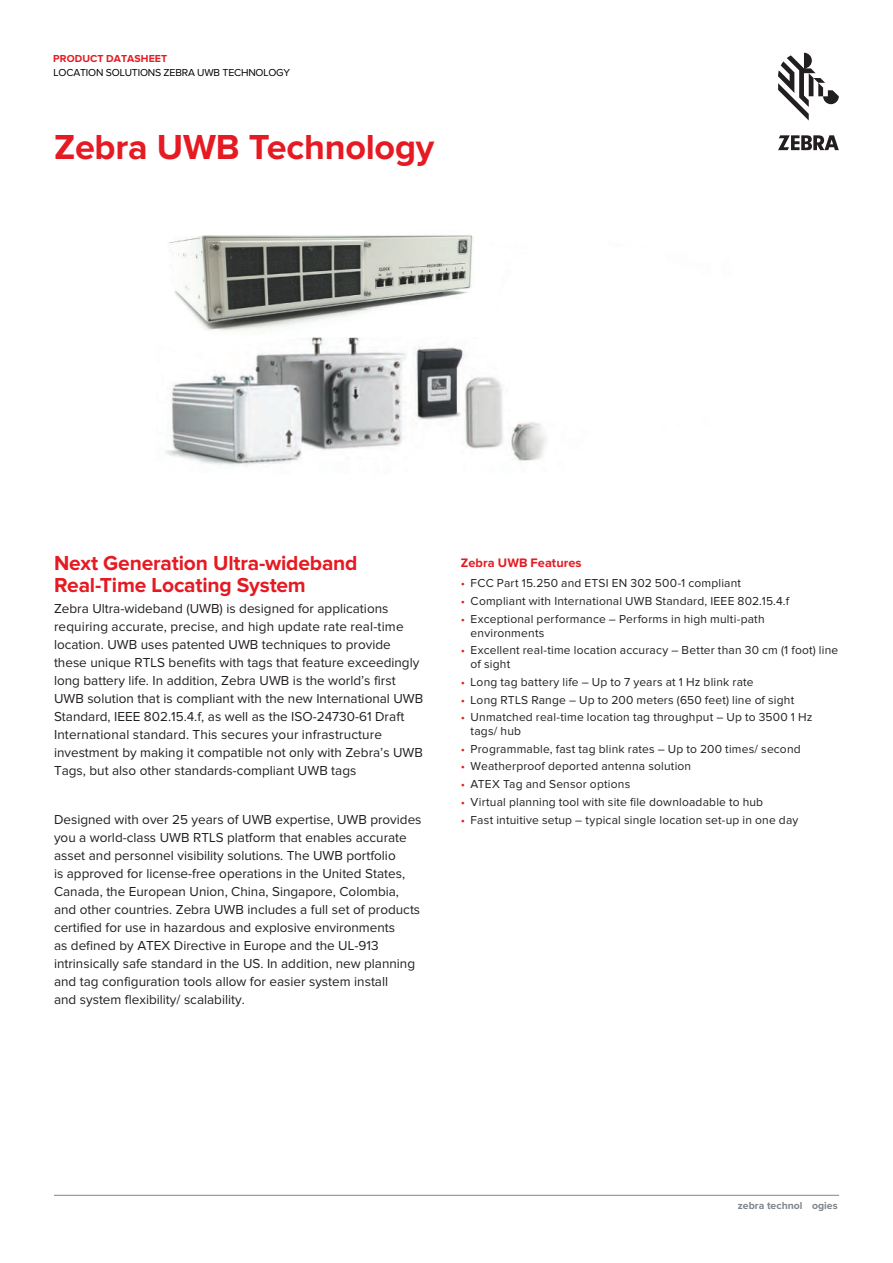
<style>
.page{position:relative;width:893px;height:1263px;background:#fff}
.page>*{position:absolute;margin:0;border:0;box-sizing:border-box;transform-origin:0 0}
.t1{font:700 36px "Proxima Nova";letter-spacing:-.01em;color:#e51a22}
.t2{font:700 21px/22.5px "Proxima Nova";letter-spacing:-.01em;color:#e51a22}
.t3{font:13.5px/18px "Proxima Nova";color:#231f20}
.t4{font:700 12.75px "Proxima Nova";letter-spacing:.005em;color:#e51a22}
.t5{font:12px/13.5px "Proxima Nova";letter-spacing:.015em;color:#231f20}
.t6{font:10.5px "Proxima Nova";letter-spacing:-.015em;color:#000}
.t7{font:700 10.5px "Proxima Nova";color:#7f868d}
.t8{font:700 10.5px "Proxima Nova";letter-spacing:.01em;color:#e51a22}
.s1{color:#e51a22}
</style>
<div class="page">
<img style="left:165px;top:355px;width:381px;height:112px">
<svg style="left:495px;top:355px;width:51px;height:80px"></svg>
<svg style="left:257px;top:337px;width:207px;height:18px"></svg>
<img style="left:169px;top:235px;width:304px;height:96px">
<svg style="left:778px;top:53px;width:61px;height:68px"></svg>
<svg style="left:778px;top:135px;width:61px;height:15px"></svg>
<hr style="left:54px;top:1195px;width:785px;height:1px;background:#7f868d">
<p class="t8" style="left:53px;top:54px;width:115px">PRODUCT DATASHEET</p>
<p class="t6" style="left:54px;top:67px;width:238px">LOCATION SOLUTIONS ZEBRA UWB TECHNOLOGY</p>
<h1 class="t1" style="left:54px;top:131px;width:382px">Zebra UWB Technology</h1>
<h2 class="t2" style="left:54px;top:552px;width:305px">Next Generation Ultra-wideband<br>Real-Time Locating System</h2>
<p class="t3" style="left:54px;top:600px;width:371px">Zebra Ultra-wideband (UWB) is designed for applications requiring accurate, precise, and high update rate real-time location. UWB uses patented UWB techniques to provide these unique RTLS benefits with tags that feature exceedingly long battery life. In addition, Zebra UWB is the world’s first UWB solution that is compliant with the new International UWB Standard, IEEE 802.15.4.f, as well as the ISO-24730-61 Draft International standard. This secures your infrastructure investment by making it compatible not only with Zebra’s UWB Tags, but also other standards-compliant UWB tags</p>
<p class="t3" style="left:54px;top:811px;width:369px">Designed with over 25 years of UWB expertise, UWB provides you a world-class UWB RTLS platform that enables accurate asset and personnel visibility solutions. The UWB portfolio<br>is approved for license-free operations in the United States, Canada, the European Union, China, Singapore, Colombia, and other countries. Zebra UWB includes a full set of products certified for use in hazardous and explosive environments<br>as defined by ATEX Directive in Europe and the UL-913 intrinsically safe standard in the US. In addition, new planning and tag configuration tools allow for easier system install<br>and system flexibility/ scalability.</p>
<p class="t4" style="left:461px;top:557px;width:122px">Zebra UWB Features</p>
<p class="t5" style="left:461px;top:577px;width:282px"><span class="s1">•</span> FCC Part 15.250 and ETSI EN 302 500-1 compliant</p>
<p class="t5" style="left:461px;top:595px;width:330px"><span class="s1">•</span> Compliant with International UWB Standard, IEEE 802.15.4.f</p>
<p class="t5" style="left:461px;top:613px;width:305px"><span class="s1">•</span> Exceptional performance – Performs in high multi-path</p>
<p class="t5" style="left:471px;top:644px;width:369px;text-indent:-10px"><span class="s1">•</span> Excellent real-time location accuracy – Better than 30 cm (1 foot) line of sight</p>
<p class="t5" style="left:461px;top:676px;width:294px"><span class="s1">•</span> Long tag battery life – Up to 7 years at 1 Hz blink rate</p>
<p class="t5" style="left:461px;top:693px;width:335px"><span class="s1">•</span> Long RTLS Range – Up to 200 meters (650 feet) line of sight</p>
<p class="t5" style="left:471px;top:711px;width:343px;text-indent:-10px"><span class="s1">•</span> Unmatched real-time location tag throughput – Up to 3500 1 Hz tags/ hub</p>
<p class="t5" style="left:461px;top:743px;width:341px"><span class="s1">•</span> Programmable, fast tag blink rates – Up to 200 times/ second</p>
<p class="t5" style="left:461px;top:760px;width:232px"><span class="s1">•</span> Weatherproof deported antenna solution</p>
<p class="t5" style="left:461px;top:778px;width:171px"><span class="s1">•</span> ATEX Tag and Sensor options</p>
<p class="t5" style="left:461px;top:796px;width:304px"><span class="s1">•</span> Virtual planning tool with site file downloadable to hub</p>
<p class="t5" style="left:461px;top:814px;width:339px"><span class="s1">•</span> Fast intuitive setup – typical single location set-up in one day</p>
<p class="t5" style="left:471px;top:626px;width:75px">environments</p>
<p class="t7" style="left:738px;top:1201px;width:101px">zebra technol ogies</p>
</div>
